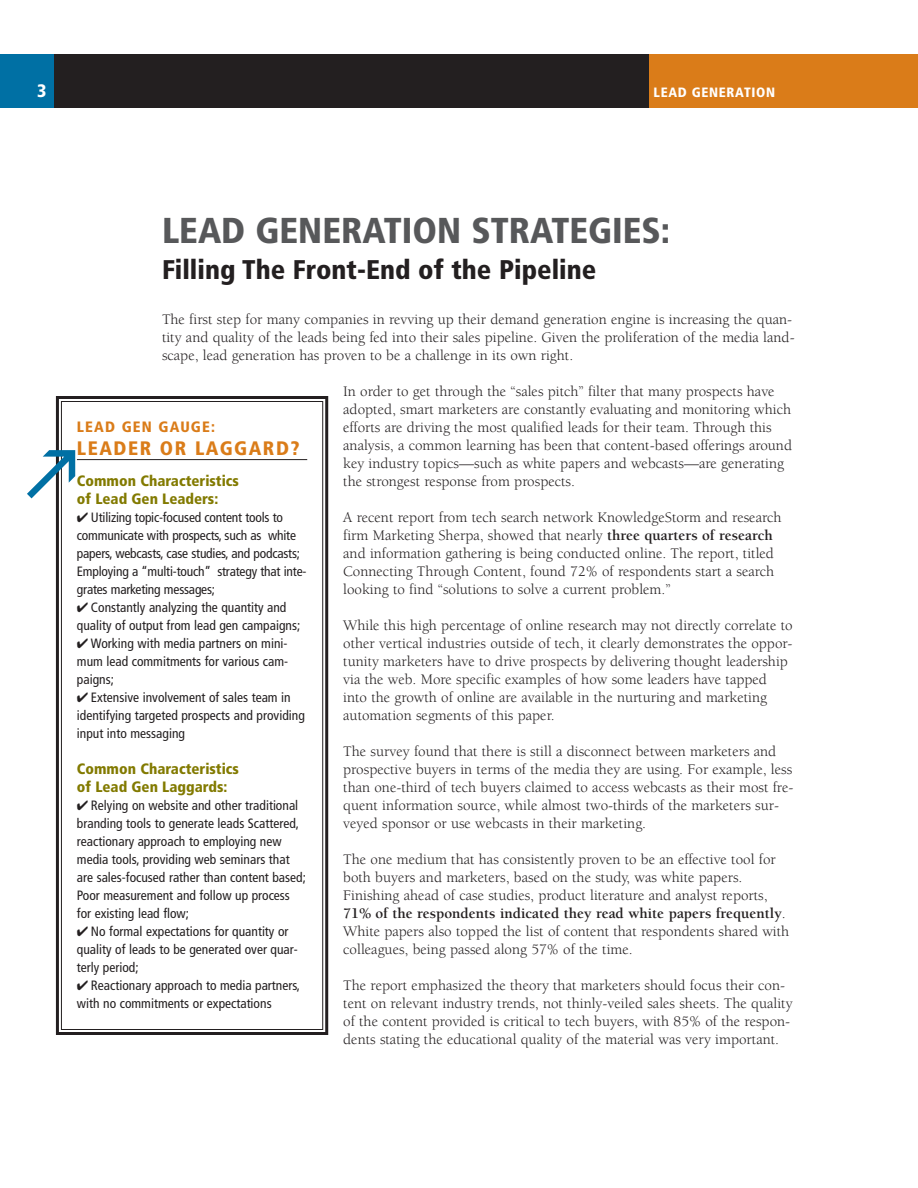
<style>
.page{position:relative;width:918px;height:1188px;background:#fff}
.page>*{position:absolute;margin:0;border:0;box-sizing:border-box;transform-origin:0 0}
.t1{font:900 condensed 36px "Frutiger";color:#57585a}
.t2{font:900 condensed 27px "Frutiger";color:#231f20}
.t3{font:900 condensed 19.5px "Frutiger";letter-spacing:.08em;color:#da7c19}
.t4{font:900 condensed 18px "Frutiger";color:#fff}
.t5{font:15px/18px "Berkeley";color:#231f20}
.t6{font:900 condensed 15px/18px "Frutiger";color:#827a00}
.t7{font:900 condensed 15px "Frutiger";letter-spacing:.08em;color:#da7c19}
.t8{font:condensed 13.5px/18px "Frutiger";color:#231f20}
.t9{font:900 condensed 13.5px "Frutiger";letter-spacing:.05em;color:#fff}
.s1{font-weight:700}
</style>
<div class="page">
<div style="left:53px;top:54px;width:599px;height:54px;background:#231f20"></div>
<div style="left:650px;top:54px;width:268px;height:54px;background:#da7c19"></div>
<hr style="left:77px;top:459px;width:230px;height:1px;background:#231f20">
<div style="left:56px;top:396px;width:272px;height:639px;border:3px solid #231f20"></div>
<div style="left:61px;top:401px;width:262px;height:629px;border:1px solid #231f20"></div>
<div style="left:0;top:54px;width:54px;height:54px;background:#0070a4"></div>
<svg style="left:55px;top:450px;width:8px;height:48px"></svg>
<p class="t4" style="left:37px;top:80px;width:11px">3</p>
<p class="t9" style="left:653px;top:84px;width:123px">LEAD GENERATION</p>
<h1 class="t1" style="left:162px;top:209px;width:510px">LEAD GENERATION STRATEGIES:</h1>
<h2 class="t2" style="left:162px;top:254px;width:436px">Filling The Front-End of the Pipeline</h2>
<p class="t5" style="left:162px;top:311px;width:634px">The first step for many companies in revving up their demand generation engine is increasing the quan&shy;tity and quality of the leads being fed into their sales pipeline. Given the proliferation of the media land&shy;scape, lead generation has proven to be a challenge in its own right.</p>
<p class="t5" style="left:343px;top:383px;width:450px">In order to get through the “sales pitch” filter that many prospects have adopted, smart marketers are constantly evaluating and monitoring which efforts are driving the most qualified leads for their team. Through this analysis, a common learning has been that content-based offerings around key industry topics—such as white papers and webcasts—are generating the strongest response from prospects.</p>
<p class="t5" style="left:343px;top:509px;width:440px">A recent report from tech search network KnowledgeStorm and research firm Marketing Sherpa, showed that nearly <span class="s1">three quarters of research </span>and information gathering is being conducted online. The report, titled Connecting Through Content, found 72% of respondents start a search looking to find “solutions to solve a current problem.”</p>
<p class="t5" style="left:343px;top:617px;width:451px">While this high percentage of online research may not directly correlate to other vertical industries outside of tech, it clearly demonstrates the oppor&shy;tunity marketers have to drive prospects by delivering thought leadership via the web. More specific examples of how some leaders have tapped into the growth of online are available in the nurturing and marketing automation segments of this paper.</p>
<p class="t5" style="left:343px;top:743px;width:452px">The survey found that there is still a disconnect between marketers and prospective buyers in terms of the media they are using. For example, less than one-third of tech buyers claimed to access webcasts as their most fre&shy;quent information source, while almost two-thirds of the marketers sur&shy;veyed sponsor or use webcasts in their marketing.</p>
<p class="t5" style="left:343px;top:851px;width:448px">The one medium that has consistently proven to be an effective tool for both buyers and marketers, based on the study, was white papers.<br>Finishing ahead of case studies, product literature and analyst reports, <span class="s1">71% of the respondents indicated they read white papers frequently</span>.<br>White papers also topped the list of content that respondents shared with colleagues, being passed along 57% of the time.</p>
<p class="t5" style="left:343px;top:977px;width:451px">The report emphasized the theory that marketers should focus their con&shy;tent on relevant industry trends, not thinly-veiled sales sheets. The quality of the content provided is critical to tech buyers, with 85% of the respon&shy;dents stating the educational quality of the material was very important.</p>
<p class="t7" style="left:77px;top:417px;width:140px">LEAD GEN GAUGE:</p>
<h3 class="t3" style="left:77px;top:437px;width:224px">LEADER OR LAGGARD?</h3>
<p class="t6" style="left:77px;top:472px;width:164px">Common Characteristics of Lead Gen Leaders:</p>
<p class="t8" style="left:77px;top:508px;width:231px">✔ Utilizing topic-focused content tools to communicate with prospects, such as white papers, webcasts, case studies, and podcasts; Employing a “multi-touch” strategy that inte&shy;grates marketing messages;</p>
<p class="t8" style="left:77px;top:598px;width:225px">✔ Constantly analyzing the quantity and quality of output from lead gen campaigns;</p>
<p class="t8" style="left:77px;top:634px;width:213px;text-align:justify">✔ Working with media partners on mini&shy;mum lead commitments for various cam&shy;paigns;</p>
<p class="t8" style="left:77px;top:688px;width:229px">✔ Extensive involvement of sales team in identifying targeted prospects and providing input into messaging</p>
<p class="t6" style="left:77px;top:760px;width:164px">Common Characteristics of Lead Gen Laggards:</p>
<p class="t8" style="left:77px;top:796px;width:231px">✔ Relying on website and other traditional branding tools to generate leads Scattered, reactionary approach to employing new media tools, providing web seminars that are sales-focused rather than content based; Poor measurement and follow up process for existing lead flow;</p>
<p class="t8" style="left:77px;top:922px;width:222px">✔ No formal expectations for quantity or quality of leads to be generated over quar&shy;terly period;</p>
<p class="t8" style="left:77px;top:976px;width:225px">✔ Reactionary approach to media partners, with no commitments or expectations</p>
</div>
